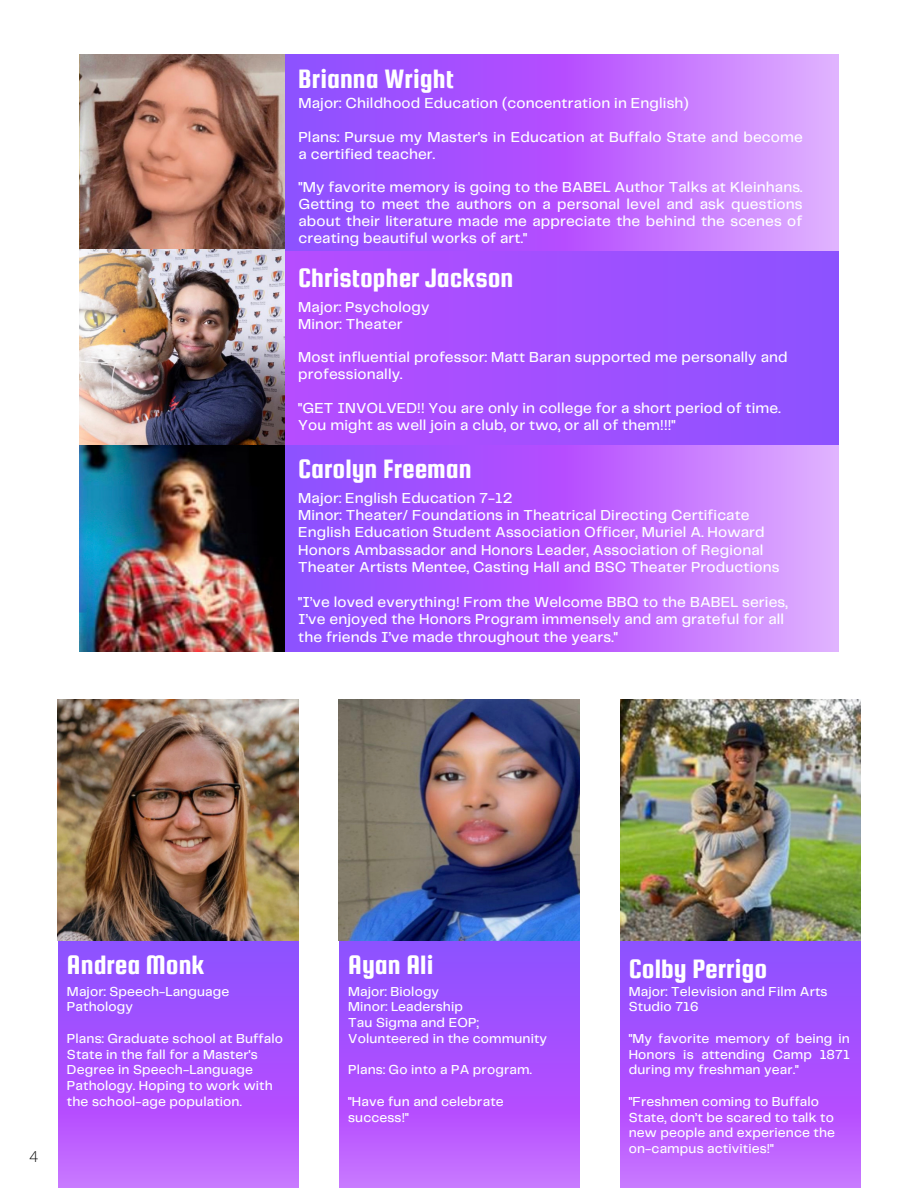
<style>
.page{position:relative;width:918px;height:1188px;background:#fff}
.page>*{position:absolute;margin:0;border:0;box-sizing:border-box;transform-origin:0 0}
.t1{font:28.5px "Squada One";color:#fff}
.t2{font:500 15px/16.8px "Telegraf";letter-spacing:.01em;color:#fff}
.t3{font:300 15px "Open Sans";color:#000}
.t4{font:500 13.5px/15.8px "Telegraf";letter-spacing:.01em;color:#fff}
</style>
<div class="page">
<svg style="left:58px;top:941px;width:240px;height:247px;background:#a5f"></svg>
<img style="left:80px;top:55px;width:205px;height:194px">
<svg style="left:339px;top:941px;width:240px;height:247px;background:#a5f"></svg>
<img style="left:80px;top:249px;width:205px;height:197px">
<svg style="left:620px;top:941px;width:241px;height:247px;background:#a5f"></svg>
<img style="left:620px;top:700px;width:241px;height:241px">
<img style="left:339px;top:700px;width:240px;height:241px">
<div style="left:285px;top:251px;width:553px;height:194px;background:linear-gradient(to right,#b64dff,#8c52ff)"></div>
<img style="left:80px;top:446px;width:205px;height:206px">
<svg style="left:285px;top:446px;width:553px;height:205px;background:#b567ff"></svg>
<img style="left:58px;top:700px;width:240px;height:241px">
<svg style="left:285px;top:55px;width:553px;height:196px;background:#b567ff"></svg>
<p class="t1" style="left:298px;top:64px;width:157px">Brianna Wright</p>
<p class="t2" style="left:298px;top:95px;width:392px">Major: Childhood Education (concentration in English)</p>
<p class="t2" style="left:298px;top:129px;width:506px">Plans: Pursue my Master's in Education at Buffalo State and become a certified teacher.</p>
<p class="t2" style="left:298px;top:180px;width:506px;text-align:justify">"My favorite memory is going to the BABEL Author Talks at Kleinhans.<br>Getting to meet the authors on a personal level and ask questions about their literature made me appreciate the behind the scenes of creating beautiful works of art."</p>
<p class="t1" style="left:298px;top:262px;width:217px">Christopher Jackson</p>
<p class="t2" style="left:298px;top:299px;width:133px">Major: Psychology</p>
<p class="t2" style="left:298px;top:316px;width:106px">Minor: Theater</p>
<p class="t2" style="left:298px;top:350px;width:491px">Most influential professor: Matt Baran supported me personally and professionally.</p>
<p class="t2" style="left:298px;top:400px;width:484px">"GET INVOLVED!! You are only in college for a short period of time.<br>You might as well join a club, or two, or all of them!!!"</p>
<p class="t1" style="left:298px;top:453px;width:175px">Carolyn Freeman</p>
<p class="t2" style="left:298px;top:490px;width:216px">Major: English Education 7-12</p>
<p class="t2" style="left:298px;top:507px;width:453px">Minor: Theater/ Foundations in Theatrical Directing Certificate</p>
<p class="t2" style="left:298px;top:524px;width:483px;line-height:17.4px">English Education Student Association Officer, Muriel A. Howard<br>Honors Ambassador and Honors Leader, Association of Regional<br>Theater Artists Mentee, Casting Hall and BSC Theater Productions</p>
<p class="t2" style="left:298px;top:594px;width:491px;line-height:17.4px">"I’ve loved everything! From the Welcome BBQ to the BABEL series,<br>I’ve enjoyed the Honors Program immensely and am grateful for all the friends I’ve made throughout the years."</p>
<p class="t3" style="left:29px;top:1146px;width:10px">4</p>
<p class="t1" style="left:67px;top:950px;width:139px">Andrea Monk</p>
<p class="t4" style="left:67px;top:984px;width:164px">Major: Speech-Language<br>Pathology</p>
<p class="t4" style="left:67px;top:1031px;width:218px">Plans: Graduate school at Buffalo<br>State in the fall for a Master's<br>Degree in Speech-Language<br>Pathology. Hoping to work with the school-age population.</p>
<p class="t1" style="left:348px;top:950px;width:87px">Ayan Ali</p>
<p class="t1" style="left:629px;top:954px;width:140px">Colby Perrigo</p>
<p class="t4" style="left:629px;top:984px;width:200px">Major: Television and Film Arts</p>
<p class="t4" style="left:629px;top:1000px;width:71px">Studio 716</p>
<p class="t4" style="left:629px;top:1031px;width:223px;text-align:justify">"My favorite memory of being in Honors is attending Camp 1871 during my freshman year."</p>
<p class="t4" style="left:629px;top:1094px;width:208px">"Freshmen coming to Buffalo<br>State, don’t be scared to talk to new people and experience the on-campus activities!"</p>
<p class="t4" style="left:348px;top:984px;width:93px">Major: Biology</p>
<p class="t4" style="left:348px;top:1000px;width:116px">Minor: Leadership</p>
<p class="t4" style="left:348px;top:1015px;width:201px">Tau Sigma and EOP;<br>Volunteered in the community</p>
<p class="t4" style="left:348px;top:1063px;width:185px">Plans: Go into a PA program.</p>
<p class="t4" style="left:348px;top:1094px;width:157px">"Have fun and celebrate success!"</p>
</div>
